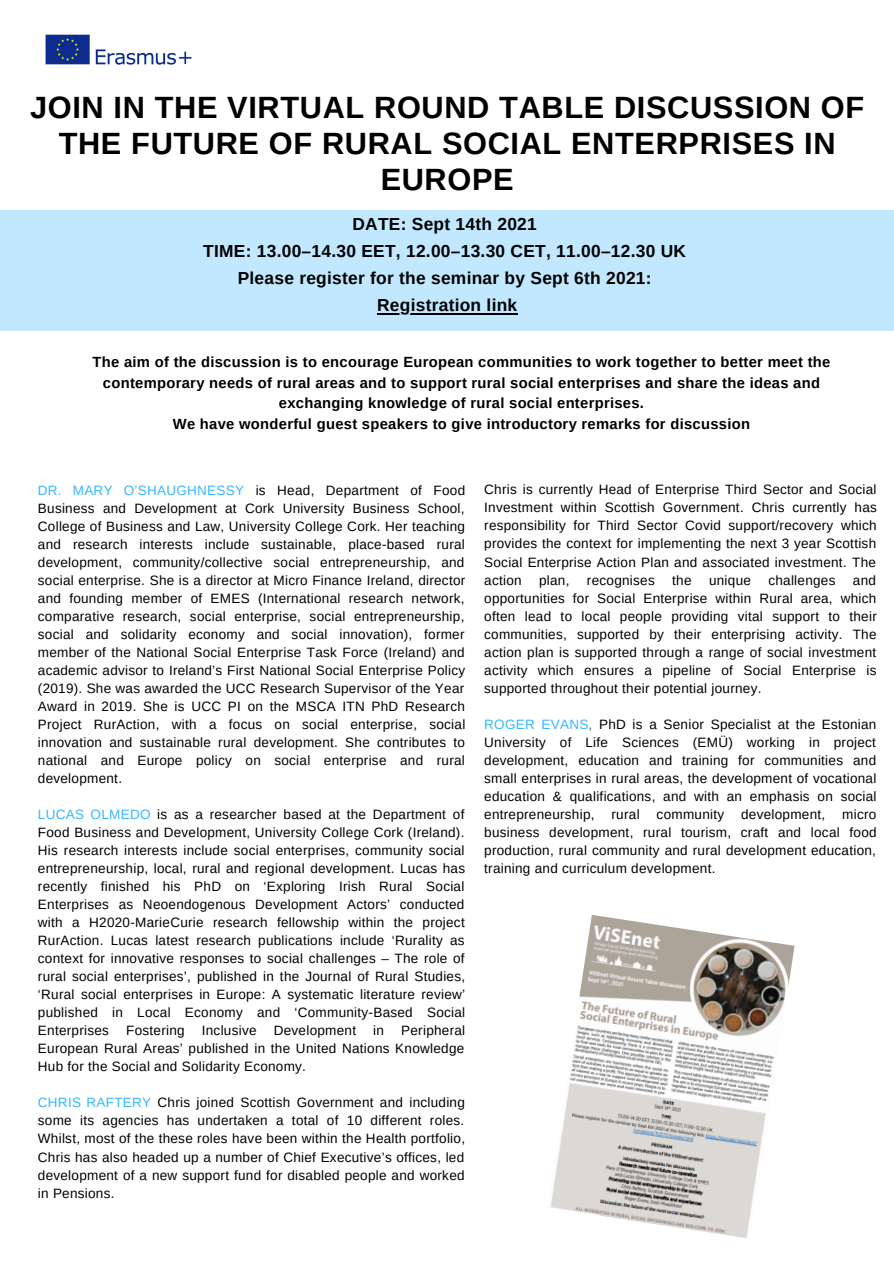
<style>
.page{position:relative;width:894px;height:1264px;background:#fff}
.page>*{position:absolute;margin:0;border:0;box-sizing:border-box;transform-origin:0 0}
.t1{font:700 30.75px/36px "Arimo";letter-spacing:.02em;color:#000;text-align:center}
.t2{font:700 17.4px "Arimo";letter-spacing:.015em;color:#000}
.t3{font:700 14.7px/20.7px "Arimo";letter-spacing:.02em;color:#000;text-align:center}
.t4{font:13.5px/18px "Arimo";letter-spacing:.02em;color:#000;text-align:justify}
.s1{color:#38b6ff}
.s2{color:#3c6e71}
</style>
<div class="page">
<img style="left:45px;top:34px;width:147px;height:31px">
<div style="left:0;top:210px;width:893px;height:120px;background:#c2e8ff"></div>
<hr style="left:377px;top:312px;width:140px;height:2px;background:#000">
<img style="left:550px;top:915px;width:244px;height:323px">
<p class="t1" style="left:30px;top:89px;width:835px">JOIN IN THE VIRTUAL ROUND TABLE DISCUSSION OF<br>THE FUTURE OF RURAL SOCIAL ENTERPRISES IN<br>EUROPE</p>
<p class="t2" style="left:352px;top:214px;width:186px">DATE: Sept 14th 2021</p>
<p class="t2" style="left:203px;top:241px;width:484px">TIME: 13.00–14.30 EET, 12.00–13.30 CET, 11.00–12.30 UK</p>
<p class="t2" style="left:238px;top:268px;width:415px">Please register for the seminar by Sept 6th 2021:</p>
<p class="t2" style="left:377px;top:295px;width:142px">Registration link</p>
<p class="t3" style="left:92px;top:352px;width:739px">The aim of the discussion is to encourage European communities to work together to better meet the contemporary needs of rural areas and to support rural social enterprises and share the ideas and exchanging knowledge of rural social enterprises.</p>
<p class="t3" style="left:173px;top:413px;width:578px">We have wonderful guest speakers to give introductory remarks for discussion</p>
<p class="t4" style="left:38px;top:481px;width:429px"><span class="s1">DR. MARY O’SHAUGHNESSY</span> is Head, Department of Food Business and Development at Cork University Business School, College of Business and Law, University College Cork. Her teaching and research interests include sustainable, place-based rural development, community/collective social entrepreneurship, and social enterprise. She is a director at Micro Finance Ireland, director and founding member of EMES (International research network, comparative research, social enterprise, social entrepreneurship, social and solidarity economy and social innovation), former member of the National Social Enterprise Task Force (Ireland) and academic advisor to Ireland’s First National Social Enterprise Policy (2019). She was awarded the UCC Research Supervisor of the Year Award in 2019. She is UCC PI on the MSCA ITN PhD Research Project RurAction, with a focus on social enterprise, social innovation and sustainable rural development. She contributes to national and Europe policy on social enterprise and rural development.</p>
<p class="t4" style="left:38px;top:805px;width:428px"><span class="s1">LUCAS OLMEDO</span> is as a researcher based at the Department of Food Business and Development, University College Cork (Ireland).<br>His research interests include social enterprises, community social entrepreneurship, local, rural and regional development. Lucas has recently finished his PhD on ‘Exploring Irish Rural Social Enterprises as Neoendogenous Development Actors’ conducted with a H2020-MarieCurie research fellowship within the project RurAction. Lucas latest research publications include ‘Rurality as context for innovative responses to social challenges – The role of rural social enterprises’, published in the Journal of Rural Studies, ‘Rural social enterprises in Europe: A systematic literature review’ published in Local Economy and ‘Community-Based Social Enterprises</p>
<p class="t4" style="left:38px;top:1021px;width:429px;text-indent:363px">Peripheral European Rural Areas’ published in the United Nations Knowledge Hub for the Social and Solidarity Economy.</p>
<p class="t4" style="left:38px;top:1093px;width:428px"><span class="s1">CHRIS RAFTERY</span> Chris joined Scottish Government and including some its agencies has undertaken a total of 10 different roles.<br>Whilst, most of the these roles have been within the Health portfolio, Chris has also headed up a number of Chief Executive’s offices, led development of a new support fund for disabled people and worked in Pensions.</p>
<p class="t4" style="left:126px;top:1021px;width:60px">Fostering</p>
<p class="t4" style="left:202px;top:1021px;width:56px">Inclusive</p>
<p class="t4" style="left:274px;top:1021px;width:84px">Development</p>
<p class="t4" style="left:373px;top:1021px;width:12px">in</p>
<p class="t4" style="left:484px;top:480px;width:394px">Chris is currently Head of Enterprise Third Sector and Social Investment within Scottish Government. Chris currently has responsibility for Third Sector Covid support/recovery which provides the context for implementing the next 3 year Scottish Social Enterprise Action Plan and associated investment. The action</p>
<p class="t4" style="left:484px;top:571px;width:394px;text-indent:368px">and opportunities for Social Enterprise within Rural area, which often lead to local people providing vital support to their communities, supported by their enterprising activity. The action plan is supported through a range of social investment activity which ensures a pipeline of Social Enterprise is supported throughout their potential journey.</p>
<p class="t4" style="left:484px;top:715px;width:394px"><span class="s1">ROGER EVANS</span><span class="s2">,</span> PhD is a Senior Specialist at the Estonian University of Life Sciences (EMÜ) working in project development, education and training for communities and small enterprises in rural areas, the development of vocational education &amp; qualifications, and with an emphasis on social entrepreneurship,</p>
<p class="t4" style="left:539px;top:571px;width:32px">plan,</p>
<p class="t4" style="left:586px;top:571px;width:69px">recognises</p>
<p class="t4" style="left:672px;top:571px;width:21px">the</p>
<p class="t4" style="left:708px;top:571px;width:43px">unique</p>
<p class="t4" style="left:768px;top:571px;width:69px">challenges</p>
<p class="t4" style="left:484px;top:805px;width:394px;text-indent:358px">micro business development, rural tourism, craft and local food production, rural community and rural development education, training and curriculum development.</p>
<p class="t4" style="left:611px;top:805px;width:30px">rural</p>
<p class="t4" style="left:656px;top:805px;width:69px">community</p>
<p class="t4" style="left:741px;top:805px;width:86px">development,</p>
</div>
